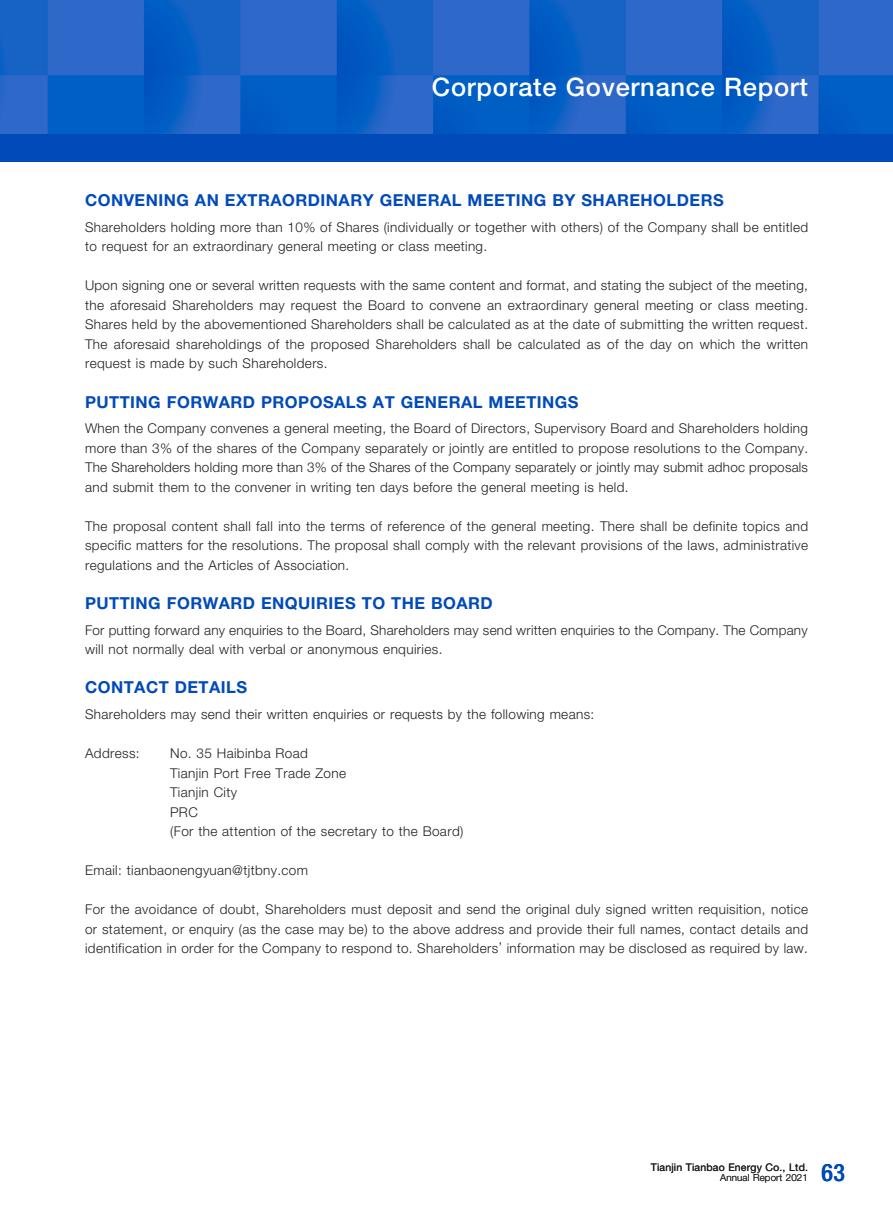
<style>
.page{position:relative;width:893px;height:1212px;background:#fff}
.page>*{position:absolute;margin:0;border:0;box-sizing:border-box;transform-origin:0 0}
.t1{font:500 25.5px "Helvetica Neue LT Std";letter-spacing:.03em;color:#fff}
.t2{font:500 condensed 24px "Helvetica Neue LT Std";color:#004aba}
.t3{font:700 16.5px "Helvetica Neue LT Std";letter-spacing:.03em;color:#004aba}
.t4{font:300 13.5px/19.5px "Helvetica Neue LT Std";letter-spacing:.03em;color:#231f20;text-align:justify}
.t5{font:10.5px "Helvetica Neue LT Std";letter-spacing:.02em;color:#231f20}
.t6{font:300 9.75px "Helvetica Neue LT Std";letter-spacing:.02em;color:#231f20}
</style>
<div class="page">
<img style="left:0;top:0;width:893px;height:134px">
<div style="left:0;top:134px;width:893px;height:28px;background:#004aba"></div>
<h1 class="t1" style="left:432px;top:72px;width:378px">Corporate Governance Report</h1>
<p class="t3" style="left:85px;top:190px;width:640px">CONVENING AN EXTRAORDINARY GENERAL MEETING BY SHAREHOLDERS</p>
<p class="t4" style="left:85px;top:217px;width:725px">Shareholders holding more than 10% of Shares (individually or together with others) of the Company shall be entitled to request for an extraordinary general meeting or class meeting.</p>
<p class="t4" style="left:85px;top:276px;width:725px">Upon signing one or several written requests with the same content and format, and stating the subject of the meeting, the aforesaid Shareholders may request the Board to convene an extraordinary general meeting or class meeting.<br>Shares held by the abovementioned Shareholders shall be calculated as at the date of submitting the written request.<br>The aforesaid shareholdings of the proposed Shareholders shall be calculated as of the day on which the written request is made by such Shareholders.</p>
<p class="t3" style="left:85px;top:391px;width:495px">PUTTING FORWARD PROPOSALS AT GENERAL MEETINGS</p>
<p class="t4" style="left:85px;top:418px;width:725px">When the Company convenes a general meeting, the Board of Directors, Supervisory Board and Shareholders holding more than 3% of the shares of the Company separately or jointly are entitled to propose resolutions to the Company.<br>The Shareholders holding more than 3% of the Shares of the Company separately or jointly may submit adhoc proposals and submit them to the convener in writing ten days before the general meeting is held.</p>
<p class="t4" style="left:85px;top:516px;width:725px">The proposal content shall fall into the terms of reference of the general meeting. There shall be definite topics and specific matters for the resolutions. The proposal shall comply with the relevant provisions of the laws, administrative regulations and the Articles of Association.</p>
<p class="t3" style="left:85px;top:593px;width:409px">PUTTING FORWARD ENQUIRIES TO THE BOARD</p>
<p class="t4" style="left:85px;top:620px;width:724px">For putting forward any enquiries to the Board, Shareholders may send written enquiries to the Company. The Company will not normally deal with verbal or anonymous enquiries.</p>
<p class="t3" style="left:85px;top:677px;width:164px">CONTACT DETAILS</p>
<p class="t4" style="left:85px;top:704px;width:511px">Shareholders may send their written enquiries or requests by the following means:</p>
<p class="t4" style="left:85px;top:743px;width:56px">Address:</p>
<p class="t4" style="left:170px;top:743px;width:295px;text-align:left">No. 35 Haibinba Road<br>Tianjin Port Free Trade Zone<br>Tianjin City<br>PRC<br>(For the attention of the secretary to the Board)</p>
<p class="t4" style="left:85px;top:860px;width:225px">Email: tianbaonengyuan@tjtbny.com</p>
<p class="t4" style="left:85px;top:899px;width:725px">For the avoidance of doubt, Shareholders must deposit and send the original duly signed written requisition, notice or statement, or enquiry (as the case may be) to the above address and provide their full names, contact details and identification in order for the Company to respond to. Shareholders’ information may be disclosed as required by law.</p>
<p class="t5" style="left:651px;top:1161px;width:159px">Tianjin Tianbao Energy Co., Ltd.</p>
<p class="t6" style="left:720px;top:1172px;width:89px">Annual Report 2021</p>
<h2 class="t2" style="left:821px;top:1158px;width:25px">63</h2>
</div>
